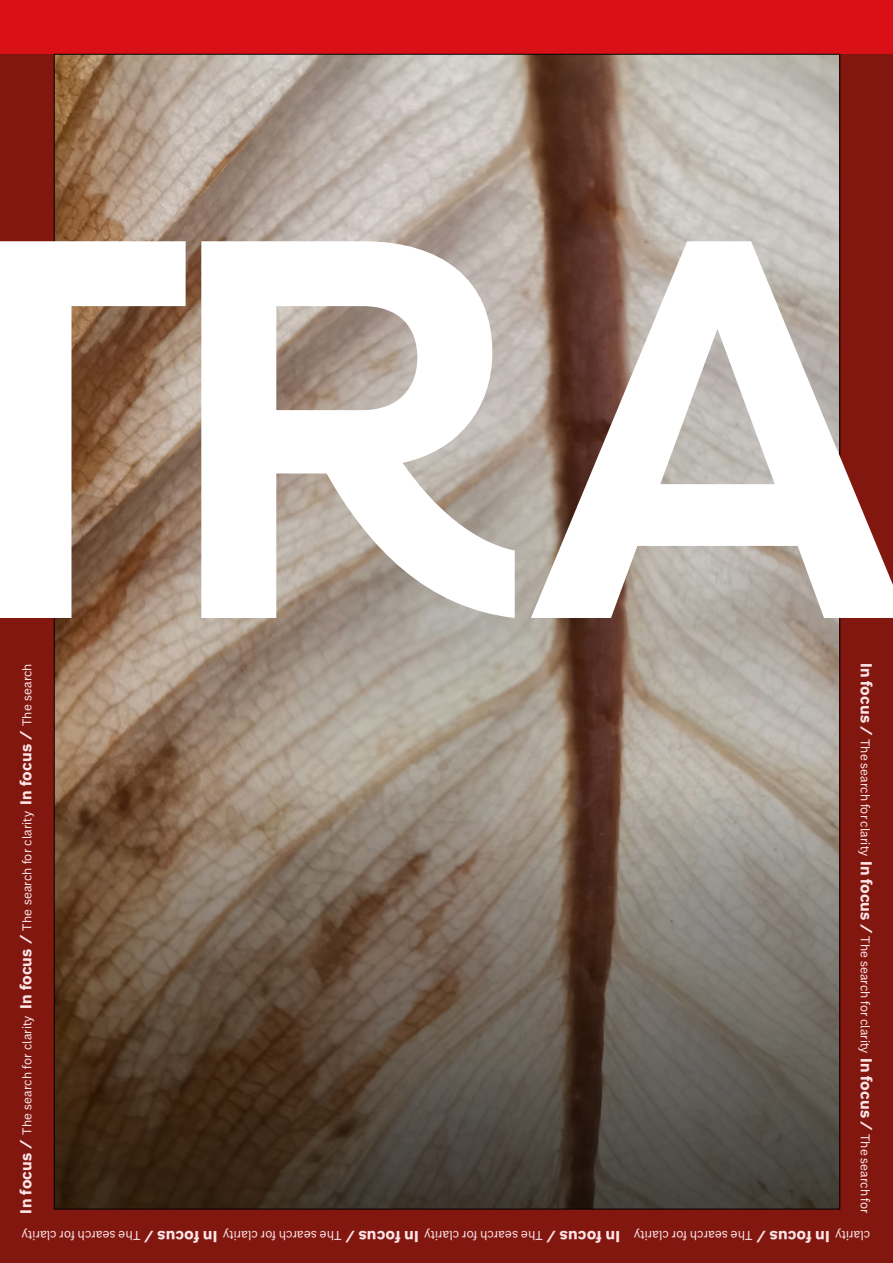
<style>
.page{position:relative;width:893px;height:1263px;background:#fff}
.page>*{position:absolute;margin:0;border:0;box-sizing:border-box;transform-origin:0 0}
.t1{font:600 507px "Storebrand Display";color:#fff}
.t2{font:700 15px "Storebrand Text";letter-spacing:.02em;color:#fce4e7}
.t3{font:12px "Storebrand Text";letter-spacing:.02em;color:#fce4e7}
.s1{font-weight:700;font-size:15px}
</style>
<div class="page">
<img style="left:55px;top:55px;width:784px;height:721px">
<svg style="left:55px;top:776px;width:784px;height:433px;background:#68594b"></svg>
<div style="left:0;top:0;width:54px;height:1263px;background:#81170f"></div>
<hr style="left:54px;top:54px;width:1px;height:1155px;background:#000">
<div style="left:839px;top:0;width:54px;height:1263px;background:#81170f"></div>
<div style="left:0;top:1209px;width:893px;height:54px;background:#81170f"></div>
<div style="left:0;top:0;width:893px;height:54px;background:#d91016"></div>
<hr style="left:839px;top:54px;width:1px;height:1155px;background:#000">
<hr style="left:54px;top:54px;width:786px;height:1px;background:#000">
<hr style="left:54px;top:1209px;width:786px;height:1px;background:#000">
<h1 class="t1" style="left:-120px;top:94px;width:1023px">TRA</h1>
<p class="t3" style="left:19px;top:1213px;width:552px;rotate:-90deg"><span class="s1">In focus /</span> The search for clarity <span class="s1">In focus /</span> The search for clarity <span class="s1">In focus /</span> The search</p>
<p class="t3" style="left:873px;top:663px;width:552px;rotate:90deg"><span class="s1">In focus /</span> The search for clarity <span class="s1">In focus /</span> The search for clarity <span class="s1">In focus /</span> The search for</p>
<p class="t3" style="left:140px;top:1244px;width:120px;rotate:-180deg">The search for clarity</p>
<p class="t2" style="left:218px;top:1247px;width:75px;rotate:-180deg">In focus /</p>
<p class="t3" style="left:342px;top:1244px;width:120px;rotate:-180deg">The search for clarity</p>
<p class="t2" style="left:419px;top:1247px;width:75px;rotate:-180deg">In focus /</p>
<p class="t3" style="left:543px;top:1244px;width:120px;rotate:-180deg">The search for clarity</p>
<p class="t2" style="left:620px;top:1247px;width:75px;rotate:-180deg">In focus /</p>
<p class="t3" style="left:753px;top:1244px;width:120px;rotate:-180deg">The search for clarity</p>
<p class="t2" style="left:830px;top:1247px;width:75px;rotate:-180deg">In focus /</p>
<p class="t3" style="left:870px;top:1244px;width:36px;rotate:-180deg">clarity</p>
</div>
